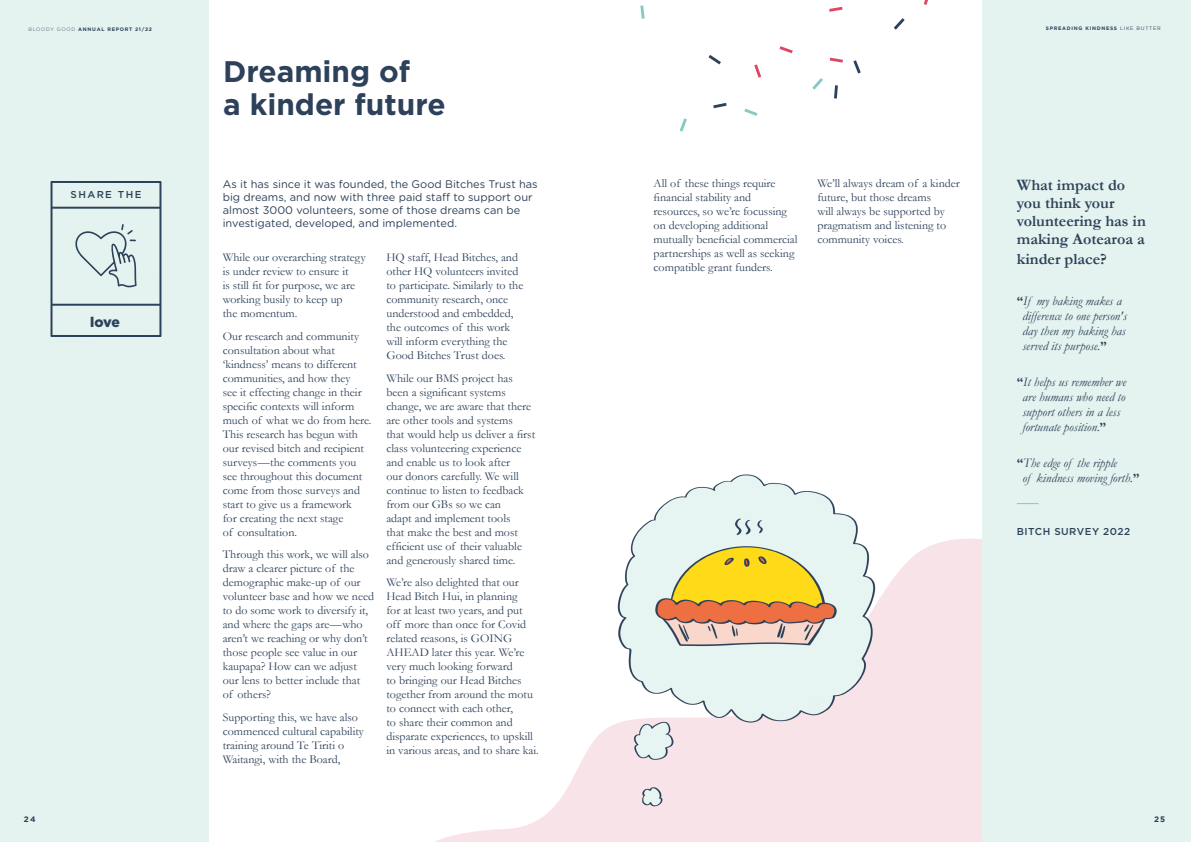
<style>
.page{position:relative;width:1191px;height:842px;background:#fff}
.page>*{position:absolute;margin:0;border:0;box-sizing:border-box;transform-origin:0 0}
.t1{font:700 29.8px/32.5px "Gotham HTF";color:#2d415a}
.t2{font:700 16px/18px "Garamond";color:#2d415a}
.t3{font:900 14px "Gotham";color:#2d415a}
.t4{font:italic 13px/15px "Garamond";color:#2d415a}
.t5{font:12px/14px "Garamond";color:#2d415a}
.t6{font:11px/13px "Gotham Rounded";color:#2d415a}
.t7{font:500 10px "Gotham";letter-spacing:.05em;color:#2d415a}
.t8{font:500 10px "Gotham";letter-spacing:.14em;color:#2d415a}
.t9{font:700 8px "Gotham";color:#2d415a}
.t10{font:700 5px "Gotham";letter-spacing:.14em;color:#2d415a}
.s1{font-weight:300}
.s2{font-weight:400}
.s3{font-weight:700;font-style:normal}
</style>
<div class="page">
<svg style="left:435px;top:539px;width:547px;height:303px"></svg>
<div style="left:0;top:0;width:208px;height:842px;background:#e4f3ef"></div>
<div style="left:982px;top:0;width:209px;height:842px;background:#e4f3ef"></div>
<svg style="left:1016px;top:503px;width:22px;height:1px"></svg>
<svg style="left:640px;top:5px;width:4px;height:14px"></svg>
<svg style="left:812px;top:78px;width:11px;height:12px"></svg>
<svg style="left:708px;top:55px;width:13px;height:9px"></svg>
<svg style="left:834px;top:85px;width:4px;height:14px"></svg>
<svg style="left:853px;top:60px;width:7px;height:13px"></svg>
<svg style="left:754px;top:64px;width:7px;height:14px"></svg>
<svg style="left:829px;top:58px;width:14px;height:5px"></svg>
<svg style="left:893px;top:18px;width:11px;height:12px"></svg>
<svg style="left:829px;top:7px;width:13px;height:5px"></svg>
<svg style="left:923px;top:0;width:5px;height:5px"></svg>
<svg style="left:679px;top:118px;width:8px;height:14px"></svg>
<svg style="left:713px;top:103px;width:13px;height:5px"></svg>
<svg style="left:744px;top:109px;width:13px;height:7px"></svg>
<svg style="left:779px;top:46px;width:13px;height:7px"></svg>
<img style="left:607px;top:474px;width:290px;height:368px">
<svg style="left:50px;top:181px;width:111px;height:156px"></svg>
<p class="t10" style="left:28px;top:26px;width:125px"><span class="s1">BLOODY GOOD</span> ANNUAL REPORT 21/22</p>
<p class="t10" style="left:1046px;top:26px;width:116px">SPREADING KINDNESS <span class="s2">LIKE BUTTER</span></p>
<p class="t8" style="left:71px;top:188px;width:72px">SHARE THE</p>
<p class="t3" style="left:90px;top:314px;width:31px">love</p>
<h1 class="t1" style="left:223px;top:55px;width:224px">Dreaming of<br>a kinder future</h1>
<p class="t6" style="left:223px;top:177px;width:316px">As it has since it was founded, the Good Bitches Trust has big dreams, and now with three paid staff to support our almost 3000 volunteers, some of those dreams can be investigated, developed, and implemented.</p>
<p class="t5" style="left:223px;top:250px;width:144px">While our overarching strategy is under review to ensure it<br>is still fit for purpose, we are working busily to keep up<br>the momentum.</p>
<p class="t5" style="left:223px;top:329px;width:150px">Our research and community consultation about what ‘kindness’ means to different communities, and how they<br>see it effecting change in their specific contexts will inform much of what we do from here.<br>This research has begun with our revised bitch and recipient surveys—the comments you see throughout this document come from those surveys and start to give us a framework<br>for creating the next stage<br>of consultation.</p>
<p class="t5" style="left:223px;top:547px;width:153px">Through this work, we will also draw a clearer picture of the demographic make-up of our volunteer base and how we need to do some work to diversify it, and where the gaps are—who aren’t we reaching or why don’t those people see value in our kaupapa? How can we adjust our lens to better include that<br>of others?</p>
<p class="t5" style="left:223px;top:710px;width:143px">Supporting this, we have also commenced cultural capability training around Te Tiriti o<br>Waitangi, with the Board,</p>
<p class="t5" style="left:386px;top:250px;width:138px">HQ staff, Head Bitches, and other HQ volunteers invited to participate. Similarly to the community research, once understood and embedded, the outcomes of this work will inform everything the<br>Good Bitches Trust does.</p>
<p class="t5" style="left:386px;top:371px;width:150px">While our BMS project has been a significant systems change, we are aware that there are other tools and systems<br>that would help us deliver a first class volunteering experience and enable us to look after<br>our donors carefully. We will continue to listen to feedback from our GBs so we can<br>adapt and implement tools<br>that make the best and most efficient use of their valuable and generously shared time.</p>
<p class="t5" style="left:386px;top:575px;width:154px">We’re also delighted that our<br>Head Bitch Hui, in planning<br>for at least two years, and put off more than once for Covid related reasons, is GOING<br>AHEAD later this year. We’re very much looking forward<br>to bringing our Head Bitches together from around the motu to connect with each other,<br>to share their common and disparate experiences, to upskill in various areas, and to share kai.</p>
<p class="t5" style="left:653px;top:176px;width:145px">All of these things require financial stability and resources, so we’re focussing on developing additional mutually beneficial commercial partnerships as well as seeking compatible grant funders.</p>
<p class="t5" style="left:817px;top:176px;width:144px">We’ll always dream of a kinder future, but those dreams<br>will always be supported by pragmatism and listening to community voices.</p>
<h2 class="t2" style="left:1016px;top:176px;width:131px">What impact do you think your volunteering has in making Aotearoa a</h2>
<h2 class="t2" style="left:1016px;top:250px;width:91px">kinder place?</h2>
<p class="t4" style="left:1022px;top:293px;width:106px;text-indent:-6px"><span class="s3">“</span>If my baking makes a difference to one person's day then my baking has served its purpose.<span class="s3">”</span></p>
<p class="t4" style="left:1022px;top:374px;width:105px;text-indent:-6px"><span class="s3">“</span>It helps us remember we are humans who need to support others in a less fortunate position.<span class="s3">”</span></p>
<p class="t4" style="left:1022px;top:455px;width:118px;text-indent:-6px"><span class="s3">“</span>The edge of the ripple<br>of kindness moving forth.<span class="s3">”</span></p>
<p class="t7" style="left:1016px;top:525px;width:115px">BITCH SURVEY 2022</p>
<p class="t9" style="left:24px;top:815px;width:13px">24</p>
<p class="t9" style="left:1154px;top:815px;width:13px">25</p>
</div>
